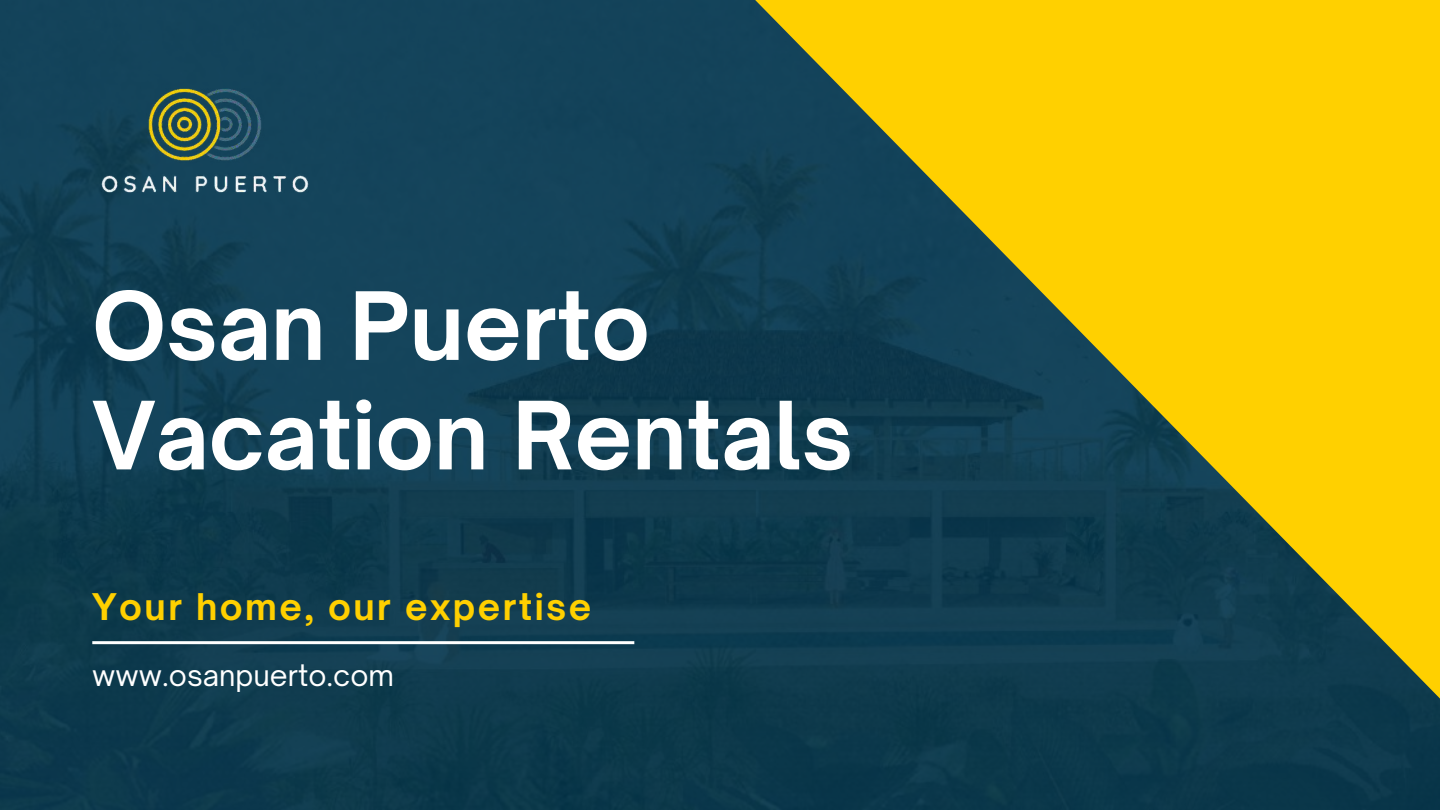
<style>
.page{position:relative;width:1440px;height:810px;background:#fff}
.page>*{position:absolute;margin:0;border:0;box-sizing:border-box;transform-origin:0 0}
.t1{font:700 90px "Open Sauce One";color:#fff}
.t2{font:700 35.2px "Open Sauce One";letter-spacing:.07em;color:#ffd000}
.t3{font:28.4px "Open Sauce One";color:#fff}
</style>
<div class="page">
<img style="left:0;top:0;width:1440px;height:810px">
<hr style="left:92px;top:641px;width:542px;height:3px;background:#fff">
<svg style="left:755px;top:0;width:685px;height:699px;background:#878628"></svg>
<img style="left:81px;top:19px;width:247px;height:248px">
<p class="t1" style="left:92px;top:270px;width:559px">Osan Puerto</p>
<p class="t1" style="left:92px;top:379px;width:763px">Vacation Rentals</p>
<p class="t2" style="left:92px;top:585px;width:501px">Your home, our expertise</p>
<p class="t3" style="left:92px;top:658px;width:303px">www.osanpuerto.com</p>
</div>
